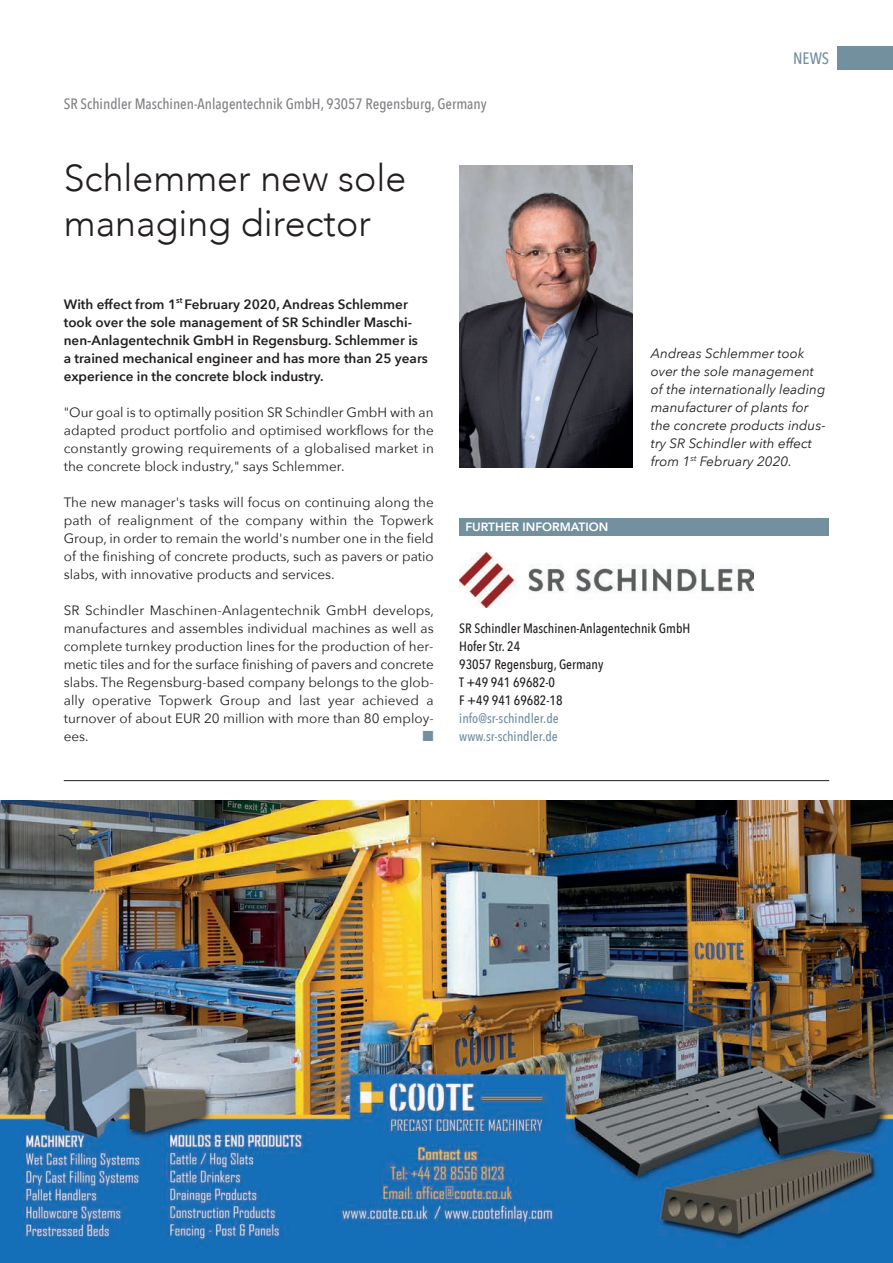
<style>
.page{position:relative;width:893px;height:1263px;background:#fff}
.page>*{position:absolute;margin:0;border:0;box-sizing:border-box;transform-origin:0 0}
.t1{font:300 37.5px/45px "Avenir";color:#231f20}
.t2{font:500 16.5px "Avenir Next Condensed";color:#73909f}
.t3{font:500 15px "Avenir Next Condensed";color:#808285}
.t4{font:13.5px/18px "Avenir Next";color:#231f20;text-align:justify}
.t5{font:600 13.5px/18px "Avenir Next";color:#231f20}
.t6{font:italic 13.5px/18px "Avenir Next";color:#231f20}
.t7{font:500 13.5px/18px "Avenir Next Condensed";color:#231f20}
.t8{font:500 13.5px/18px "Avenir Next Condensed";color:#73909f}
.t9{font:13.5px "European Pi Three";color:#73909f}
.t10{font:800 12px "Avenir";color:#fff}
</style>
<div class="page">
<div style="left:838px;top:47px;width:55px;height:23px;background:#73909f"></div>
<div style="left:459px;top:518px;width:370px;height:17px;background:#73909f"></div>
<img style="left:459px;top:553px;width:295px;height:54px">
<img style="left:459px;top:165px;width:173px;height:302px">
<img style="left:1px;top:800px;width:892px;height:463px">
<hr style="left:64px;top:780px;width:765px;height:1px;background:#231f20">
<p class="t3" style="left:64px;top:94px;width:424px">SR Schindler Maschinen-Anlagentechnik GmbH, 93057 Regensburg, Germany</p>
<h1 class="t1" style="left:64px;top:155px;width:344px">Schlemmer new sole managing director</h1>
<p class="t2" style="left:793px;top:48px;width:38px">NEWS</p>
<p class="t5" style="left:64px;top:295px;width:366px">With effect from 1<sup>st</sup> February 2020, Andreas Schlemmer took over the sole management of SR Schindler Maschi&shy;nen-Anlagentechnik GmbH in Regensburg. Schlemmer is a trained mechanical engineer and has more than 25 years experience in the concrete block industry.</p>
<p class="t4" style="left:64px;top:402px;width:372px">"Our goal is to optimally position SR Schindler GmbH with an adapted product portfolio and optimised workflows for the constantly growing requirements of a globalised market in the concrete block industry," says Schlemmer.</p>
<p class="t4" style="left:64px;top:492px;width:371px">The new manager's tasks will focus on continuing along the path of realignment of the company within the Topwerk Group, in order to remain the world's number one in the field of the finishing of concrete products, such as pavers or patio slabs, with innovative products and services.</p>
<p class="t4" style="left:64px;top:600px;width:372px">SR Schindler Maschinen-Anlagentechnik GmbH develops, manufactures and assembles individual machines as well as complete turnkey production lines for the production of her&shy;metic tiles and for the surface finishing of pavers and concrete slabs. The Regensburg-based company belongs to the glob&shy;ally operative Topwerk Group and last year achieved a turnover of about EUR 20 million with more than 80 employ&shy;ees.</p>
<p class="t9" style="left:422px;top:727px;width:13px">-</p>
<p class="t10" style="left:465px;top:517px;width:144px">FURTHER INFORMATION</p>
<p class="t6" style="left:651px;top:344px;width:176px">Andreas Schlemmer took over the sole management of the internationally leading manufacturer of plants for the concrete products indus&shy;try SR Schindler with effect from 1<sup>st</sup> February 2020.</p>
<p class="t7" style="left:459px;top:619px;width:233px">SR Schindler Maschinen-Anlagentechnik GmbH<br>Hofer Str. 24<br>93057 Regensburg, Germany<br>T +49 941 69682-0<br>F +49 941 69682-18</p>
<p class="t8" style="left:459px;top:709px;width:101px">info@sr-schindler.de www.sr-schindler.de</p>
</div>
